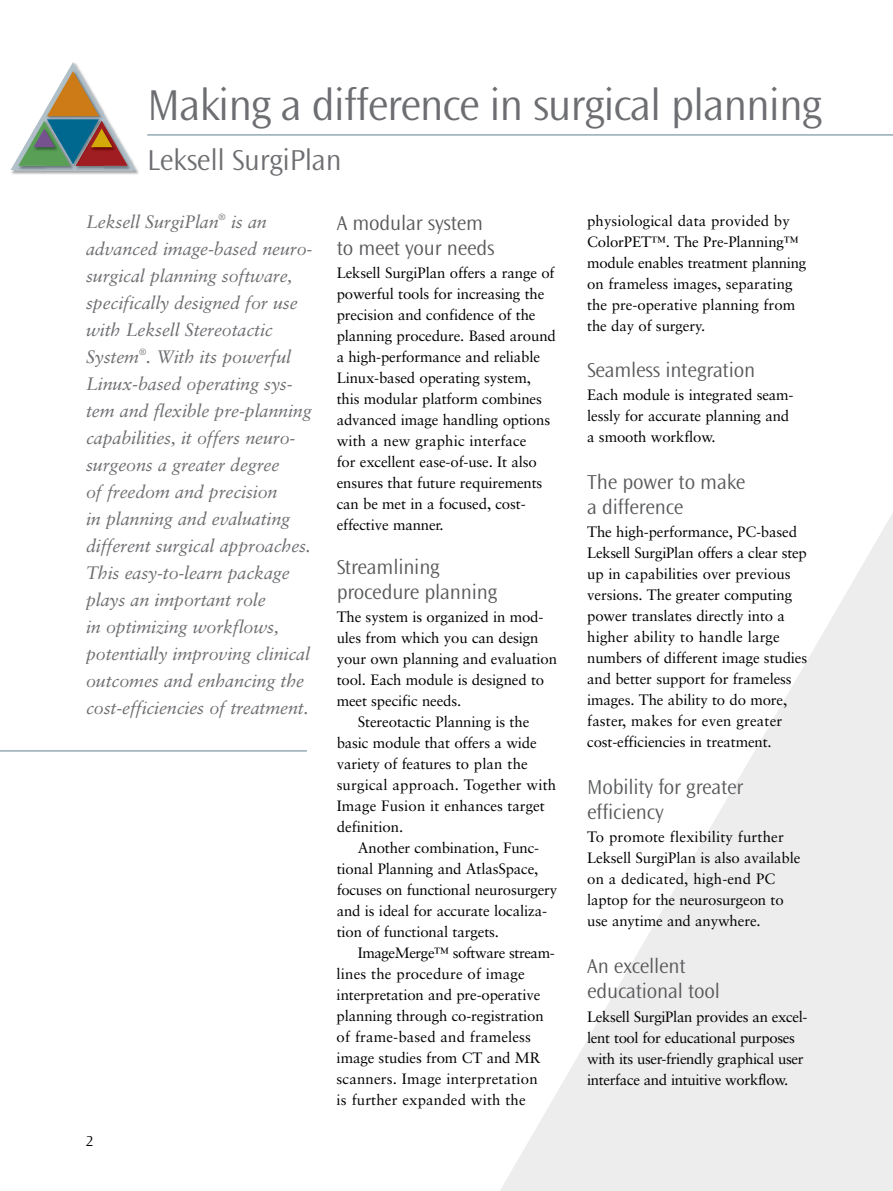
<style>
.page{position:relative;width:893px;height:1191px;background:#fff}
.page>*{position:absolute;margin:0;border:0;box-sizing:border-box;transform-origin:0 0}
.t1{font:300 45px "Ocean Sans";letter-spacing:-.025em;color:#6d6e71}
.t2{font:300 30px "Ocean Sans";letter-spacing:-.01em;color:#6d6e71}
.t3{font:300 21px/25.2px "Ocean Sans";letter-spacing:-.01em;color:#58595b}
.t4{font:italic 18px/27px "Sabon";letter-spacing:-.01em;color:#6d6e71}
.t5{font:15px/21px "Sabon";letter-spacing:-.01em;color:#000}
.t6{font:15px "Sabon";letter-spacing:.01em;color:#000}
.t7{font:15px "Sabon";letter-spacing:-.03em;color:#000}
.t8{font:300 15px "Ocean Sans";color:#000}
</style>
<div class="page">
<svg style="left:500px;top:515px;width:393px;height:676px"></svg>
<img style="left:892px;top:513px;width:1px;height:584px">
<hr style="left:147px;top:134px;width:746px;height:2px;background:#95a9b4">
<img style="left:10px;top:167px;width:129px;height:8px">
<svg style="left:11px;top:62px;width:125px;height:109px"></svg>
<hr style="left:0;top:750px;width:307px;height:1px;background:#95a9b4">
<h1 class="t1" style="left:147px;top:80px;width:676px">Making a difference in surgical planning</h1>
<h2 class="t2" style="left:147px;top:143px;width:196px">Leksell SurgiPlan</h2>
<p class="t4" style="left:86px;top:208px;width:227px">Leksell SurgiPlan<sup>®</sup> is an advanced image-based neuro&shy;surgical planning software, specifically designed for use with Leksell Stereotactic<br>System<sup>®</sup>. With its powerful<br>Linux-based operating sys&shy;tem and flexible pre-planning capabilities, it offers neuro&shy;surgeons a greater degree<br>of freedom and precision<br>in planning and evaluating different surgical approaches.<br>This easy-to-learn package plays an important role<br>in optimizing workflows, potentially improving clinical outcomes and enhancing the cost-efficiencies of treatment.</p>
<h3 class="t3" style="left:337px;top:210px;width:159px">A modular system to meet your needs</h3>
<p class="t5" style="left:587px;top:210px;width:221px">physiological data provided by<br>ColorPET™. The Pre-Planning™ module enables treatment planning on frameless images, separating the pre-operative planning from the day of surgery.</p>
<h3 class="t3" style="left:587px;top:358px;width:169px">Seamless integration</h3>
<p class="t5" style="left:587px;top:384px;width:208px">Each module is integrated seam&shy;lessly for accurate planning and a smooth workflow.</p>
<h3 class="t3" style="left:587px;top:469px;width:160px">The power to make a difference</h3>
<p class="t5" style="left:587px;top:521px;width:222px">The high-performance, PC-based Leksell SurgiPlan offers a clear step up in capabilities over previous versions. The greater computing power translates directly into a higher ability to handle large numbers of different image studies and better support for frameless images. The ability to do more, faster, makes for even greater cost-efficiencies in treatment.</p>
<h3 class="t3" style="left:587px;top:774px;width:158px">Mobility for greater efficiency</h3>
<p class="t5" style="left:587px;top:826px;width:215px">To promote flexibility further<br>Leksell SurgiPlan is also available on a dedicated, high-end PC laptop for the neurosurgeon to use anytime and anywhere.</p>
<h3 class="t3" style="left:587px;top:954px;width:134px">An excellent educational tool</h3>
<p class="t5" style="left:587px;top:1005px;width:222px">Leksell SurgiPlan provides an excel&shy;lent tool for educational purposes with its user-friendly graphical user interface and intuitive workflow.</p>
<p class="t5" style="left:337px;top:262px;width:221px">Leksell SurgiPlan offers a range of powerful tools for increasing the precision and confidence of the planning procedure. Based around a high-performance and reliable<br>Linux-based operating system, this modular platform combines advanced image handling options with a new graphic interface<br>for excellent ease-of-use. It also ensures that future requirements can be met in a focused, cost&shy;effective manner.</p>
<h3 class="t3" style="left:337px;top:554px;width:162px">Streamlining procedure planning</h3>
<p class="t5" style="left:337px;top:606px;width:208px">The system is organized in mod-</p>
<p class="t5" style="left:337px;top:627px;width:203px">ules from which you can design</p>
<p class="t5" style="left:337px;top:648px;width:222px">your own planning and evaluation</p>
<p class="t5" style="left:337px;top:669px;width:209px">tool. Each module is designed to</p>
<p class="t5" style="left:337px;top:690px;width:126px">meet specific needs.</p>
<p class="t5" style="left:358px;top:711px;width:173px">Stereotactic Planning is the</p>
<p class="t5" style="left:337px;top:732px;width:202px">basic module that offers a wide</p>
<p class="t5" style="left:337px;top:753px;width:193px">variety of features to plan the</p>
<p class="t6" style="left:337px;top:776px;width:221px">surgical approach. Together with</p>
<p class="t5" style="left:337px;top:795px;width:210px">Image Fusion it enhances target</p>
<p class="t5" style="left:337px;top:816px;width:68px">definition.</p>
<p class="t5" style="left:358px;top:837px;width:182px">Another combination, Func-</p>
<p class="t5" style="left:337px;top:858px;width:203px">tional Planning and AtlasSpace,</p>
<p class="t5" style="left:337px;top:879px;width:222px">focuses on functional neurosurgery</p>
<p class="t5" style="left:337px;top:900px;width:212px">and is ideal for accurate localiza-</p>
<p class="t5" style="left:337px;top:921px;width:164px">tion of functional targets.</p>
<p class="t7" style="left:358px;top:944px;width:197px">ImageMerge™ software stream-</p>
<p class="t6" style="left:337px;top:965px;width:190px">lines the procedure of image</p>
<p class="t5" style="left:337px;top:984px;width:205px">interpretation and pre-operative</p>
<p class="t5" style="left:337px;top:1005px;width:209px">planning through co-registration</p>
<p class="t6" style="left:337px;top:1028px;width:196px">of frame-based and frameless</p>
<p class="t5" style="left:337px;top:1047px;width:205px">image studies from CT and MR</p>
<p class="t6" style="left:337px;top:1070px;width:203px">scanners. Image interpretation</p>
<p class="t6" style="left:337px;top:1091px;width:191px">is further expanded with the</p>
<p class="t8" style="left:86px;top:1132px;width:9px">2</p>
</div>
